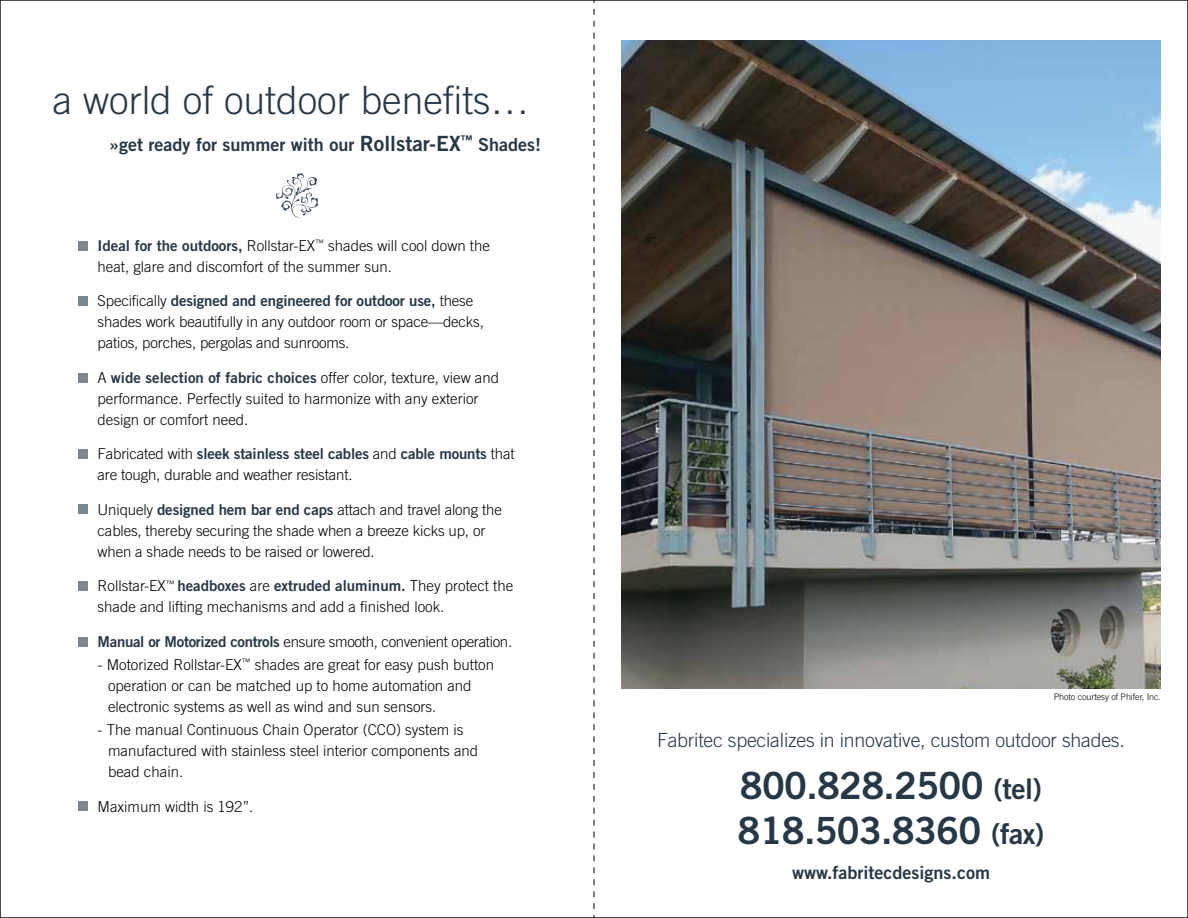
<style>
.page{position:relative;width:1188px;height:918px;background:#fff}
.page>*{position:absolute;margin:0;border:0;box-sizing:border-box;transform-origin:0 0}
.t1{font:300 39px "Trade Gothic";color:#263746}
.t2{font:37.5px/45px "Trade Gothic Bold Two";letter-spacing:-.02em;color:#263746}
.t3{font:300 19.5px "Trade Gothic";letter-spacing:-.01em;color:#263746}
.t4{font:18px "Trade Gothic Bold Two";color:#263746}
.t5{font:300 15px/21px "Trade Gothic";color:#000}
.t6{font:15px "Trade Gothic Bold Two";letter-spacing:-.01em;color:#263746}
.t7{font:300 15px "Trade Gothic";letter-spacing:-.02em;color:#000}
.t8{font:300 9px "Trade Gothic";letter-spacing:-.01em;color:#000}
.s1{font-size:21px}
.s2{font-family:"Trade Gothic Bold Two";font-weight:400;color:#263746}
.s3{font-family:"Trade Gothic";font-weight:300;color:#000}
.s4{font-size:28.5px}
</style>
<div class="page">
<img style="left:621px;top:40px;width:540px;height:648px">
<div style="left:78px;top:241px;width:10px;height:10px;background:#7d8790"></div>
<div style="left:78px;top:296px;width:10px;height:10px;background:#7d8790"></div>
<div style="left:78px;top:373px;width:10px;height:10px;background:#7d8790"></div>
<div style="left:78px;top:449px;width:10px;height:10px;background:#7d8790"></div>
<div style="left:78px;top:504px;width:10px;height:10px;background:#7d8790"></div>
<div style="left:78px;top:581px;width:10px;height:10px;background:#7d8790"></div>
<div style="left:78px;top:637px;width:10px;height:10px;background:#7d8790"></div>
<div style="left:78px;top:801px;width:10px;height:10px;background:#7d8790"></div>
<svg style="left:276px;top:173px;width:42px;height:45px"></svg>
<svg style="left:594px;top:0;width:1px;height:918px"></svg>
<h1 class="t1" style="left:53px;top:77px;width:478px">a world of outdoor benefits…</h1>
<p class="t4" style="left:109px;top:133px;width:434px">»get ready for summer with our <span class="s1">Rollstar-EX</span><sup>™</sup> Shades!</p>
<p class="t5" style="left:98px;top:235px;width:394px"><span class="s2">Ideal for the outdoors,</span> Rollstar-EX<sup>™</sup> shades will cool down the heat, glare and discomfort of the summer sun.</p>
<p class="t6" style="left:98px;top:292px;width:377px"><span class="s3">Specifically</span> designed and engineered for outdoor use, <span class="s3">these</span></p>
<p class="t5" style="left:98px;top:311px;width:388px">shades work beautifully in any outdoor room or space—decks, patios, porches, pergolas and sunrooms.</p>
<p class="t6" style="left:98px;top:368px;width:403px"><span class="s3">A</span> wide selection of fabric choices <span class="s3">offer color, texture, view and</span></p>
<p class="t5" style="left:98px;top:388px;width:382px">performance. Perfectly suited to harmonize with any exterior design or comfort need.</p>
<p class="t6" style="left:98px;top:445px;width:418px"><span class="s3">Fabricated with</span> sleek stainless steel cables <span class="s3">and</span> cable mounts <span class="s3">that</span></p>
<p class="t5" style="left:98px;top:464px;width:256px">are tough, durable and weather resistant.</p>
<p class="t5" style="left:98px;top:499px;width:406px">Uniquely <span class="s2">designed hem bar end caps</span> attach and travel along the cables, thereby securing the shade when a breeze kicks up, or when a shade needs to be raised or lowered.</p>
<p class="t5" style="left:98px;top:575px;width:417px">Rollstar-EX<sup>™</sup> <span class="s2">headboxes</span> are <span class="s2">extruded aluminum.</span> They protect the shade and lifting mechanisms and add a finished look.</p>
<p class="t7" style="left:98px;top:632px;width:416px"><span class="s2">Manual or Motorized controls</span> ensure smooth, convenient operation.</p>
<p class="t5" style="left:108px;top:654px;width:387px;text-indent:-11px">- Motorized Rollstar-EX<sup>™</sup> shades are great for easy push button operation or can be matched up to home automation and electronic systems as well as wind and sun sensors.</p>
<p class="t5" style="left:108px;top:719px;width:372px;text-indent:-10px">- The manual Continuous Chain Operator (CCO) system is manufactured with stainless steel interior components and bead chain.</p>
<p class="t5" style="left:98px;top:796px;width:157px">Maximum width is 192”.</p>
<p class="t8" style="left:1054px;top:692px;width:109px">Photo courtesy of Phifer, Inc.</p>
<h3 class="t3" style="left:657px;top:729px;width:469px">Fabritec specializes in innovative, custom outdoor shades.</h3>
<h2 class="t2" style="left:738px;top:762px;width:308px">800.828.2500 <span class="s4">(tel)<br></span>818.503.8360 <span class="s4">(fax)</span></h2>
<p class="t4" style="left:792px;top:861px;width:200px">www.fabritecdesigns.com</p>
</div>
